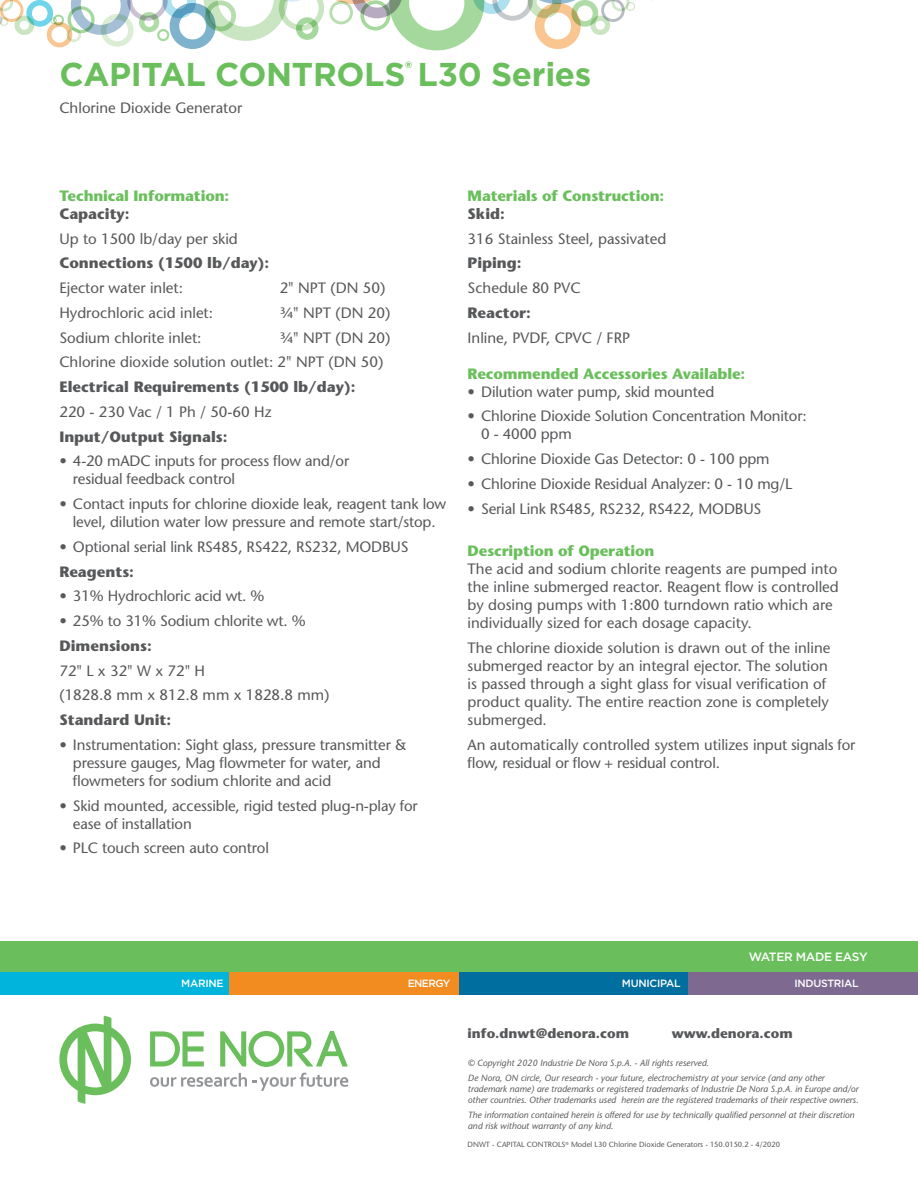
<style>
.page{position:relative;width:918px;height:1188px;background:#fff}
.page>*{position:absolute;margin:0;border:0;box-sizing:border-box;transform-origin:0 0}
.Back_Page_Header{font:700 33px "Gotham";letter-spacing:-.01em;color:#6abf5c}
.Body_copy{font:15px/18px "Stone Sans";letter-spacing:-.01em;color:#57585a}
.Body_copy-2{font:700 15px "Stone Sans";color:#57585a}
.Green_Body_Header{font:700 15px "Stone Sans";letter-spacing:-.01em;color:#6abf5c}
.Back_Page_Subhead{font:15px "Stone Sans";color:#57585a}
.t1{font:700 13.5px "Stone Sans";color:#57585a}
.t2{font:500 12px "Gotham";letter-spacing:-.025em;color:#fff}
.t3{font:500 10.5px "Gotham";letter-spacing:-.03em;color:#fff}
.t4{font:italic 9px/10.8px "Stone Sans";color:#57585a}
.t5{font:7.5px "Stone Sans";color:#57585a}
</style>
<div class="page">
<svg style="left:0;top:0;width:635px;height:50px"></svg>
<div style="left:0;top:941px;width:918px;height:32px;background:#6abf5c"></div>
<div style="left:459px;top:972px;width:229px;height:23px;background:#006e9f"></div>
<div style="left:688px;top:972px;width:230px;height:23px;background:#7e6991"></div>
<div style="left:229px;top:972px;width:230px;height:23px;background:#f28b20"></div>
<div style="left:0;top:972px;width:229px;height:23px;background:#00b4db"></div>
<svg style="left:59px;top:1016px;width:72px;height:88px"></svg>
<svg style="left:150px;top:1031px;width:54px;height:35px"></svg>
<svg style="left:220px;top:1031px;width:128px;height:36px"></svg>
<svg style="left:150px;top:1073px;width:198px;height:18px"></svg>
<p class="Back_Page_Header" style="left:59px;top:52px;width:534px">CAPITAL CONTROLS<sup>®</sup> L30 Series</p>
<p class="Back_Page_Subhead" style="left:59px;top:98px;width:184px">Chlorine Dioxide Generator</p>
<p class="Green_Body_Header" style="left:59px;top:186px;width:171px">Technical Information:</p>
<p class="Body_copy-2" style="left:59px;top:204px;width:72px">Capacity:</p>
<p class="Body_copy" style="left:59px;top:229px;width:180px">Up to 1500 lb/day per skid</p>
<p class="Body_copy-2" style="left:59px;top:254px;width:211px">Connections (1500 lb/day):</p>
<p class="Body_copy" style="left:59px;top:279px;width:125px">Ejector water inlet:</p>
<p class="Body_copy" style="left:280px;top:279px;width:107px">2" NPT (DN 50)</p>
<p class="Body_copy" style="left:59px;top:304px;width:155px">Hydrochloric acid inlet:</p>
<p class="Body_copy" style="left:280px;top:304px;width:112px">¾" NPT (DN 20)</p>
<p class="Body_copy" style="left:59px;top:328px;width:144px">Sodium chlorite inlet:</p>
<p class="Body_copy" style="left:280px;top:328px;width:112px">¾" NPT (DN 20)</p>
<p class="Body_copy" style="left:59px;top:353px;width:325px">Chlorine dioxide solution outlet: 2" NPT (DN 50)</p>
<p class="Body_copy-2" style="left:59px;top:377px;width:298px">Electrical Requirements (1500 lb/day):</p>
<p class="Body_copy" style="left:59px;top:403px;width:214px">220 - 230 Vac / 1 Ph / 50-60 Hz</p>
<p class="Body_copy-2" style="left:59px;top:427px;width:170px">Input/Output Signals:</p>
<p class="Body_copy" style="left:73px;top:452px;width:278px;text-indent:-14px">• 4-20 mADC inputs for process flow and/or residual feedback control</p>
<p class="Body_copy" style="left:59px;top:495px;width:388px;text-align:center">• Contact inputs for chlorine dioxide leak, reagent tank low level, dilution water low pressure and remote start/stop.</p>
<p class="Body_copy" style="left:59px;top:538px;width:351px">• Optional serial link RS485, RS422, RS232, MODBUS</p>
<p class="Body_copy-2" style="left:59px;top:562px;width:76px">Reagents:</p>
<p class="Body_copy" style="left:59px;top:587px;width:207px">• 31% Hydrochloric acid wt. %</p>
<p class="Body_copy" style="left:59px;top:612px;width:248px">• 25% to 31% Sodium chlorite wt. %</p>
<p class="Body_copy-2" style="left:59px;top:636px;width:94px">Dimensions:</p>
<p class="Body_copy" style="left:59px;top:661px;width:147px">72" L x 32" W x 72" H</p>
<p class="Body_copy" style="left:59px;top:686px;width:272px">(1828.8 mm x 812.8 mm x 1828.8 mm)</p>
<p class="Body_copy-2" style="left:59px;top:710px;width:113px">Standard Unit:</p>
<p class="Body_copy" style="left:73px;top:736px;width:336px;text-indent:-14px">• Instrumentation: Sight glass, pressure transmitter &amp; pressure gauges, Mag flowmeter for water, and flowmeters for sodium chlorite and acid</p>
<p class="Body_copy" style="left:73px;top:796px;width:346px;text-indent:-14px">• Skid mounted, accessible, rigid tested plug-n-play for ease of installation</p>
<p class="Body_copy" style="left:59px;top:839px;width:211px">• PLC touch screen auto control</p>
<p class="Green_Body_Header" style="left:468px;top:186px;width:198px">Materials of Construction:</p>
<p class="Body_copy-2" style="left:468px;top:204px;width:39px">Skid:</p>
<p class="Body_copy" style="left:468px;top:229px;width:200px">316 Stainless Steel, passivated</p>
<p class="Body_copy-2" style="left:468px;top:254px;width:55px">Piping:</p>
<p class="Body_copy" style="left:468px;top:279px;width:115px">Schedule 80 PVC</p>
<p class="Body_copy-2" style="left:468px;top:303px;width:65px">Reactor:</p>
<p class="Body_copy" style="left:468px;top:328px;width:164px">Inline, PVDF, CPVC / FRP</p>
<p class="Green_Body_Header" style="left:468px;top:364px;width:279px">Recommended Accessories Available:</p>
<p class="Body_copy" style="left:468px;top:382px;width:248px">• Dilution water pump, skid mounted</p>
<p class="Body_copy" style="left:481px;top:407px;width:327px;text-indent:-14px">• Chlorine Dioxide Solution Concentration Monitor:<br>0 - 4000 ppm</p>
<p class="Body_copy" style="left:468px;top:450px;width:304px">• Chlorine Dioxide Gas Detector: 0 - 100 ppm</p>
<p class="Body_copy" style="left:468px;top:475px;width:326px">• Chlorine Dioxide Residual Analyzer: 0 - 10 mg/L</p>
<p class="Body_copy" style="left:468px;top:499px;width:295px">• Serial Link RS485, RS232, RS422, MODBUS</p>
<p class="Green_Body_Header" style="left:468px;top:542px;width:188px">Description of Operation</p>
<p class="Body_copy" style="left:468px;top:560px;width:373px">The acid and sodium chlorite reagents are pumped into the inline submerged reactor. Reagent flow is controlled by dosing pumps with 1:800 turndown ratio which are individually sized for each dosage capacity.</p>
<p class="Body_copy" style="left:468px;top:639px;width:364px">The chlorine dioxide solution is drawn out of the inline submerged reactor by an integral ejector. The solution is passed through a sight glass for visual verification of product quality. The entire reaction zone is completely submerged.</p>
<p class="Body_copy" style="left:468px;top:736px;width:389px">An automatically controlled system utilizes input signals for flow, residual or flow + residual control.</p>
<p class="t2" style="left:749px;top:949px;width:120px">WATER MADE EASY</p>
<p class="t3" style="left:181px;top:977px;width:44px">MARINE</p>
<p class="t3" style="left:408px;top:976px;width:44px">ENERGY</p>
<p class="t3" style="left:622px;top:976px;width:60px">MUNICIPAL</p>
<p class="t3" style="left:795px;top:976px;width:66px">INDUSTRIAL</p>
<p class="t1" style="left:468px;top:1025px;width:163px">info.dnwt@denora.com</p>
<p class="t1" style="left:672px;top:1025px;width:123px">www.denora.com</p>
<p class="t4" style="left:468px;top:1055px;width:358px;line-height:15px">© Copyright 2020 Industrie De Nora S.p.A. - All rights reserved.<br>De Nora, ON circle, Our research - your future, electrochemistry at your service (and any other</p>
<p class="t4" style="left:468px;top:1083px;width:392px">trademark name) are trademarks or registered trademarks of Industrie De Nora S.p.A. in Europe and/or other countries. Other trademarks used herein are the registered trademarks of their respective owners.</p>
<p class="t4" style="left:468px;top:1109px;width:388px">The information contained herein is offered for use by technically qualified personnel at their discretion and risk without warranty of any kind.</p>
<p class="t5" style="left:468px;top:1140px;width:314px">DNWT - CAPITAL CONTROLS<sup>®</sup> Model L30 Chlorine Dioxide Generators - 150.0150.2 - 4/2020</p>
</div>
